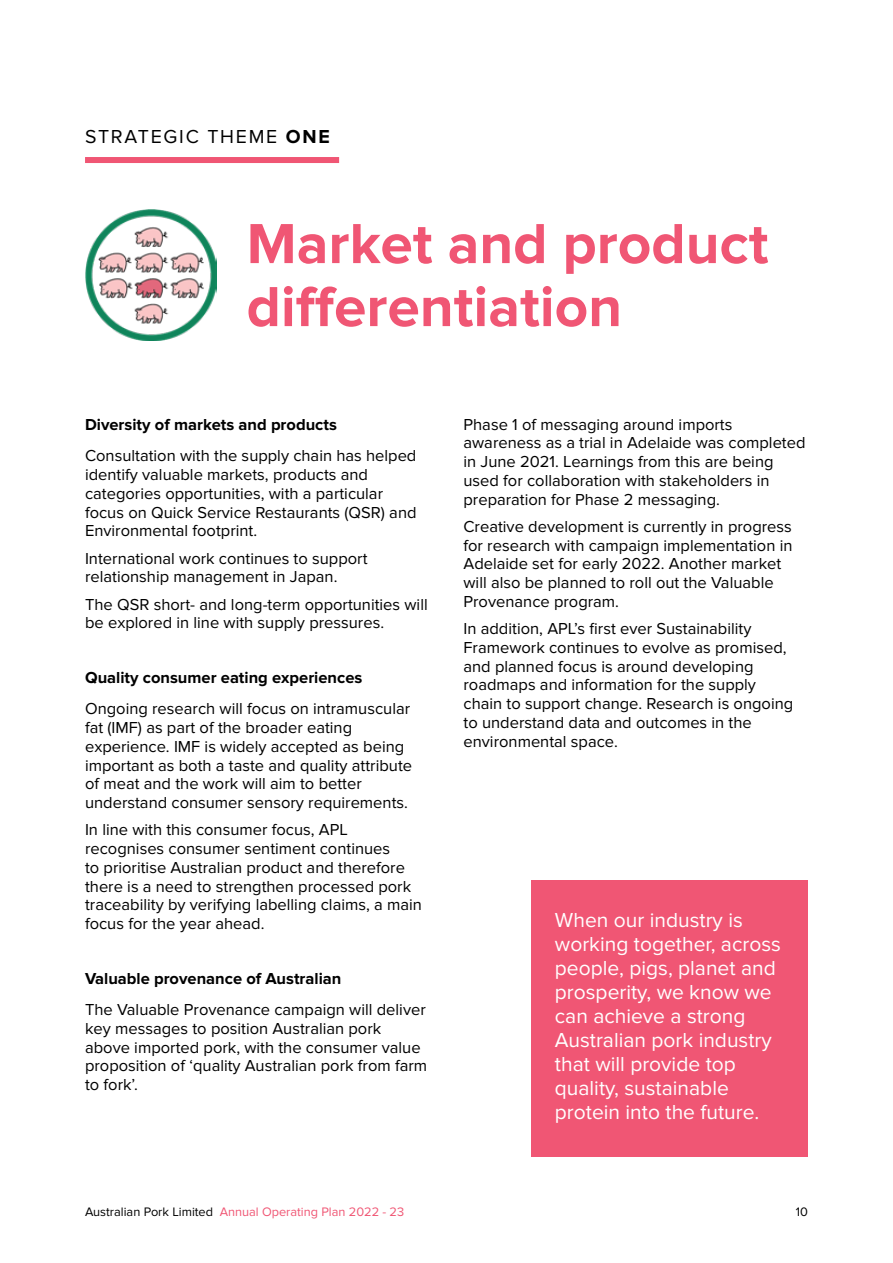
<style>
.page{position:relative;width:893px;height:1263px;background:#fff}
.page>*{position:absolute;margin:0;border:0;box-sizing:border-box;transform-origin:0 0}
.t1{font:700 58.5px/63px "Proxima Nova";color:#f05674}
.t2{font:21px/24px "Proxima Nova";color:#fff}
.t3{font:19.5px "Proxima Nova";letter-spacing:.09em;color:#000}
.t4{font:16.5px/18.8px "Proxima Nova";color:#000}
.t5{font:700 16.5px "Proxima Nova";color:#000}
.t6{font:12.75px "Proxima Nova";color:#f05674}
.t7{font:12.75px "Proxima Nova";color:#000}
.s1{font-weight:700}
.s2{color:#000}
</style>
<div class="page">
<div style="left:85px;top:157px;width:254px;height:6px;background:#f05674"></div>
<div style="left:531px;top:880px;width:277px;height:277px;background:#f05674"></div>
<img style="left:85px;top:210px;width:132px;height:131px">
<p class="t3" style="left:85px;top:125px;width:246px">STRATEGIC THEME <span class="s1">ONE</span></p>
<h1 class="t1" style="left:247px;top:215px;width:523px">Market and product differentiation</h1>
<p class="t5" style="left:85px;top:417px;width:253px">Diversity of markets and products</p>
<p class="t4" style="left:85px;top:447px;width:333px">Consultation with the supply chain has helped identify valuable markets, products and categories opportunities, with a particular focus on Quick Service Restaurants (QSR) and Environmental footprint.</p>
<p class="t4" style="left:85px;top:549px;width:284px">International work continues to support relationship management in Japan.</p>
<p class="t4" style="left:85px;top:595px;width:344px">The QSR short- and long-term opportunities will be explored in line with supply pressures.</p>
<p class="t5" style="left:85px;top:670px;width:279px">Quality consumer eating experiences</p>
<p class="t4" style="left:85px;top:700px;width:329px">Ongoing research will focus on intramuscular fat (IMF) as part of the broader eating experience. IMF is widely accepted as being important as both a taste and quality attribute of meat and the work will aim to better understand consumer sensory requirements.</p>
<p class="t4" style="left:85px;top:821px;width:338px">In line with this consumer focus, APL recognises consumer sentiment continues<br>to prioritise Australian product and therefore there is a need to strengthen processed pork traceability by verifying labelling claims, a main focus for the year ahead.</p>
<p class="t5" style="left:85px;top:970px;width:258px">Valuable provenance of Australian</p>
<p class="t4" style="left:85px;top:1000px;width:344px">The Valuable Provenance campaign will deliver key messages to position Australian pork above imported pork, with the consumer value proposition of ‘quality Australian pork from farm to fork’.</p>
<p class="t4" style="left:463px;top:415px;width:344px">Phase 1 of messaging around imports awareness as a trial in Adelaide was completed in June 2021. Learnings from this are being used for collaboration with stakeholders in preparation for Phase 2 messaging.</p>
<p class="t4" style="left:463px;top:517px;width:330px">Creative development is currently in progress for research with campaign implementation in Adelaide set for early 2022. Another market will also be planned to roll out the Valuable Provenance program.</p>
<p class="t4" style="left:463px;top:619px;width:331px">In addition, APL’s first ever Sustainability Framework continues to evolve as promised, and planned focus is around developing roadmaps and information for the supply chain to support change. Research is ongoing to understand data and outcomes in the environmental space.</p>
<p class="t2" style="left:555px;top:908px;width:227px">When our industry is working together, across people, pigs, planet and prosperity, we know we can achieve a strong<br>Australian pork industry that will provide top quality, sustainable protein into the future.</p>
<p class="t6" style="left:85px;top:1204px;width:321px"><span class="s2">Australian Pork Limited</span> Annual Operating Plan 2022 - 23</p>
<p class="t7" style="left:796px;top:1204px;width:14px">10</p>
</div>
